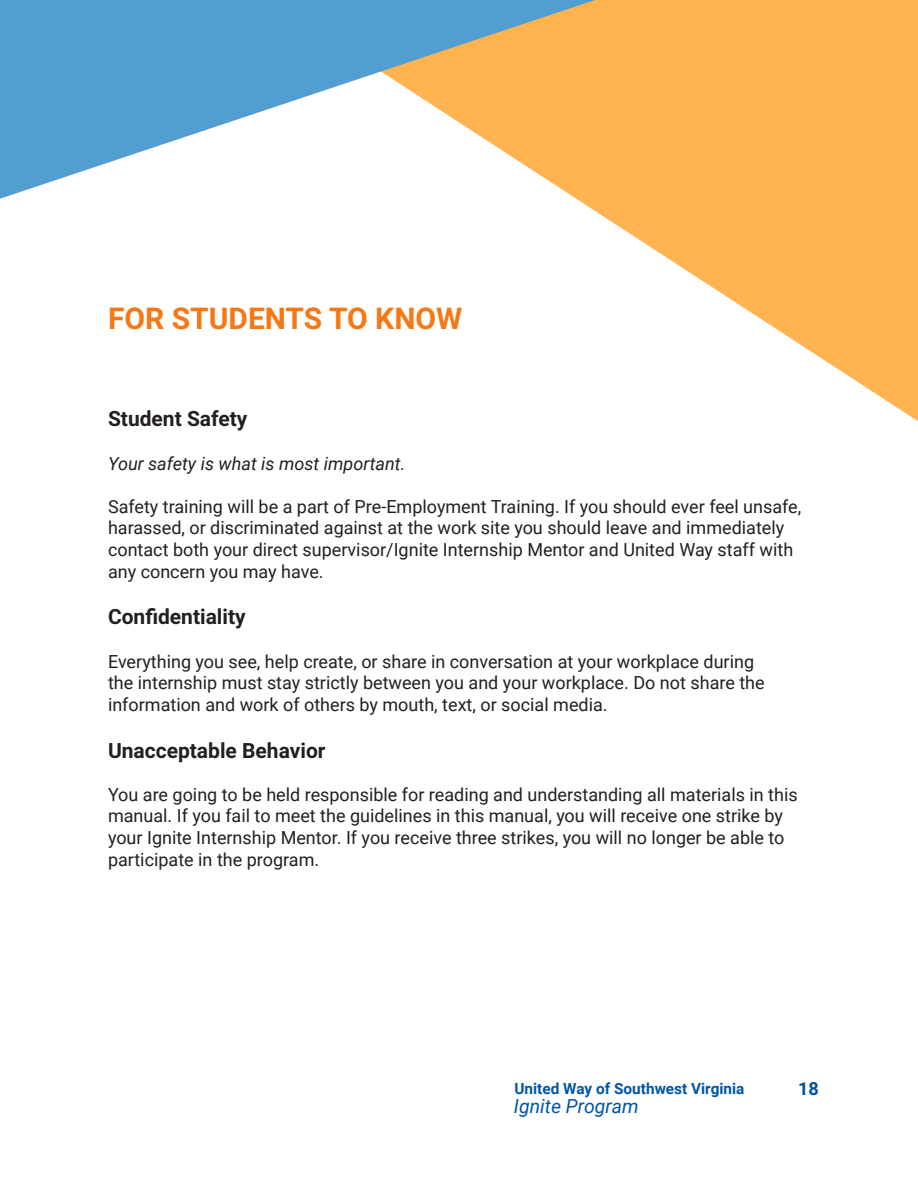
<style>
.page{position:relative;width:918px;height:1188px;background:#fff}
.page>*{position:absolute;margin:0;border:0;box-sizing:border-box;transform-origin:0 0}
.t1{font:700 30px "Roboto";color:#f57814}
.t2{font:700 21px "Roboto";color:#231f20}
.t3{font:italic 19.35px "Roboto";color:#0155a7}
.t4{font:18px/21.6px "Roboto";color:#231f20}
.t5{font:italic 18px "Roboto";color:#231f20}
.t6{font:700 18px "Roboto";color:#005191}
.t7{font:700 15.3px "Roboto";color:#0155a7}
</style>
<div class="page">
<svg style="left:577px;top:0;width:341px;height:421px;fill:#ffb351"></svg>
<svg style="left:0;top:0;width:595px;height:199px"></svg>
<p class="t1" style="left:108px;top:298px;width:356px">FOR STUDENTS TO KNOW</p>
<p class="t2" style="left:108px;top:404px;width:141px">Student Safety</p>
<p class="t5" style="left:108px;top:451px;width:299px">Your safety is what is most important.</p>
<p class="t4" style="left:108px;top:495px;width:695px">Safety training will be a part of Pre-Employment Training. If you should ever feel unsafe, harassed, or discriminated against at the work site you should leave and immediately contact both your direct supervisor/Ignite Internship Mentor and United Way staff with any concern you may have.</p>
<p class="t2" style="left:108px;top:602px;width:139px">Confidentiality</p>
<p class="t4" style="left:108px;top:650px;width:658px">Everything you see, help create, or share in conversation at your workplace during the internship must stay strictly between you and your workplace. Do not share the information and work of others by mouth, text, or social media.</p>
<p class="t2" style="left:108px;top:735px;width:219px">Unacceptable Behavior</p>
<p class="t4" style="left:108px;top:783px;width:691px">You are going to be held responsible for reading and understanding all materials in this manual. If you fail to meet the guidelines in this manual, you will receive one strike by your Ignite Internship Mentor. If you receive three strikes, you will no longer be able to participate in the program.</p>
<p class="t7" style="left:515px;top:1078px;width:231px">United Way of Southwest Virginia</p>
<p class="t3" style="left:514px;top:1092px;width:126px">Ignite Program</p>
<p class="t6" style="left:798px;top:1076px;width:22px">18</p>
</div>
